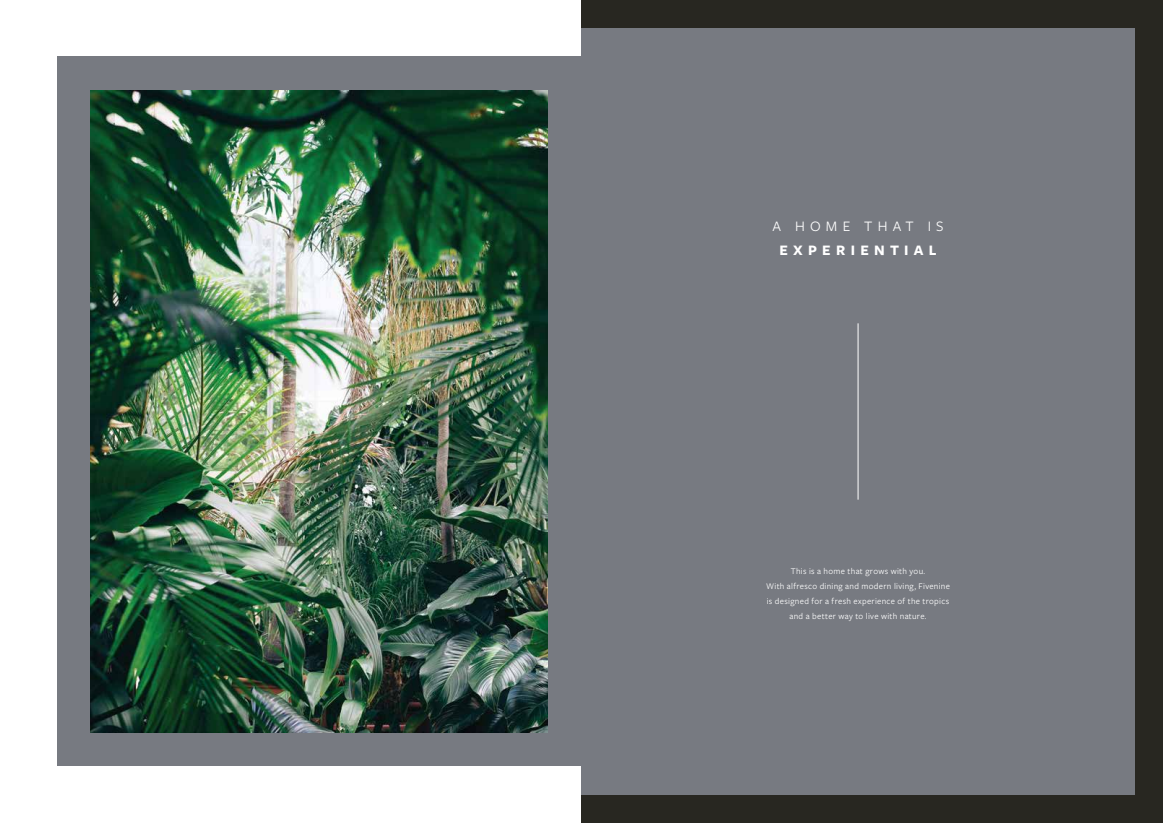
<style>
.page{position:relative;width:1163px;height:823px;background:#fff}
.page>*{position:absolute;margin:0;border:0;box-sizing:border-box;transform-origin:0 0}
.t1{font:700 15px "Freight Sans Pro";letter-spacing:.35em;color:#fff}
.t2{font:15px "Freight Sans Pro";letter-spacing:.35em;color:#fff}
.t3{font:9px/15px "Freight Sans Pro";letter-spacing:.035em;color:#fff;text-align:center}
</style>
<div class="page">
<div style="left:581px;top:0;width:581px;height:822px;background:#282721"></div>
<div style="left:581px;top:28px;width:553px;height:766px;background:#777a81"></div>
<hr style="left:857px;top:323px;width:1px;height:176px;background:#fff">
<div style="left:57px;top:57px;width:524px;height:708px;background:#777a81"></div>
<img style="left:91px;top:91px;width:456px;height:640px">
<h1 class="t2" style="left:772px;top:216px;width:173px">A HOME THAT IS</h1>
<h1 class="t1" style="left:779px;top:240px;width:159px">EXPERIENTIAL</h1>
<p class="t3" style="left:766px;top:562px;width:185px">This is a home that grows with you.<br>With alfresco dining and modern living, Fivenine is designed for a fresh experience of the tropics and a better way to live with nature.</p>
<p class="t3" style="left:841px;top:562px;width:62px">Welcome Home</p>
</div>
